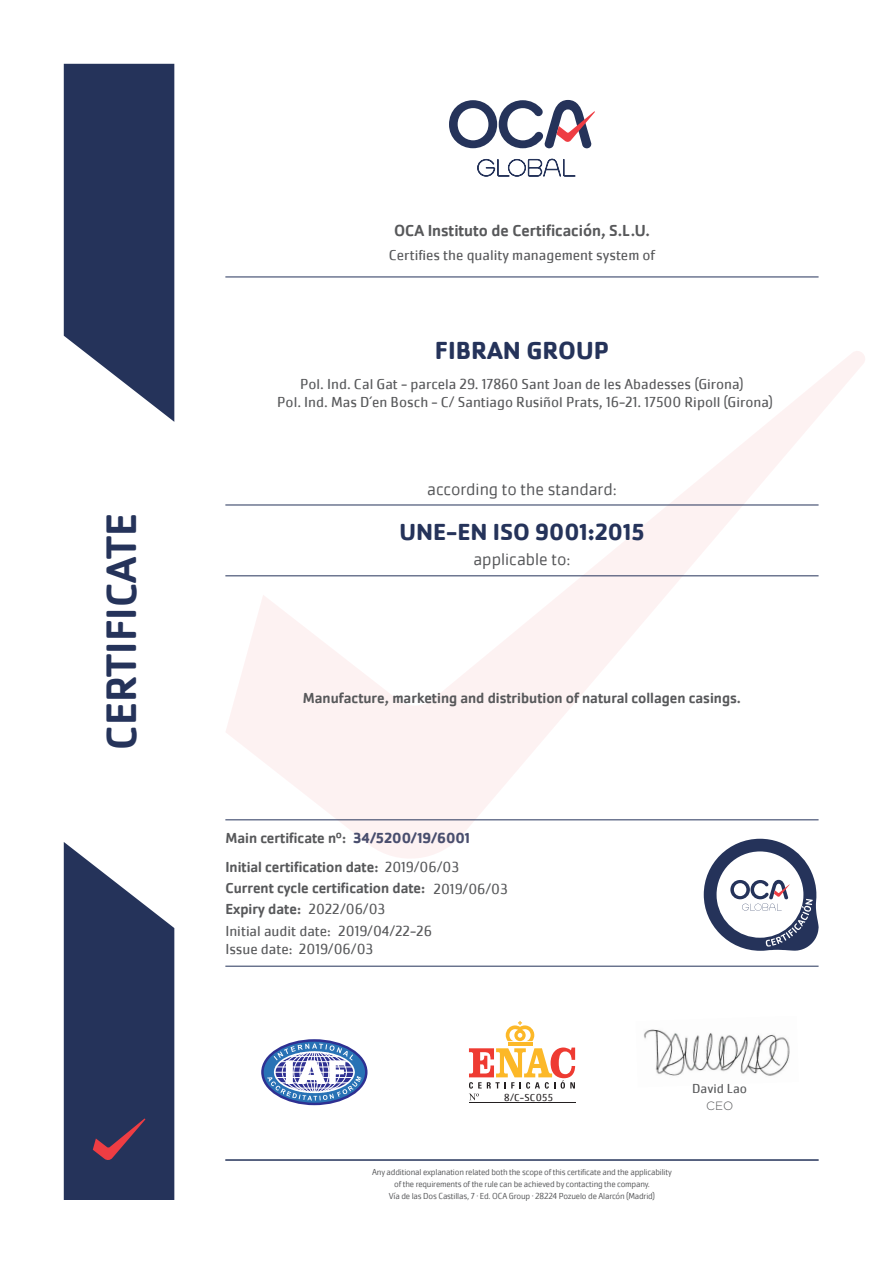
<style>
.page{position:relative;width:893px;height:1263px;background:#fff}
.page>*{position:absolute;margin:0;border:0;box-sizing:border-box;transform-origin:0 0}
.t1{font:500 43.95px "Cachet Pro";color:#25335a}
.t2{font:700 25.5px "Cachet Pro";color:#25335a}
.t3{font:700 24px "Cachet Pro";color:#25335a}
.t4{font:300 18px "Cachet Pro";color:#57585a}
.t5{font:500 16.5px "Cachet Pro";color:#57585a}
.t6{font:15px "Cachet Pro";color:#57585a}
.t7{font:500 15px "Cachet Pro";color:#57585a}
.t8{font:700 15px "Cachet Pro";color:#494e6e}
.t9{font:13.5px "Cachet Pro";color:#57585a}
.t10{font:300 12px "Gotham";color:#57585a}
.t11{font:10.5px "Cachet Pro";letter-spacing:.025em;color:#231f20}
.t12{font:300 9px "Cachet Pro";letter-spacing:-.02em;color:#57585a}
.s1{font-weight:400}
</style>
<div class="page">
<svg style="left:225px;top:351px;width:640px;height:507px"></svg>
<svg style="left:64px;top:64px;width:110px;height:358px;background:#3f4b6d"></svg>
<svg style="left:449px;top:100px;width:146px;height:48px"></svg>
<svg style="left:477px;top:159px;width:99px;height:18px"></svg>
<svg style="left:64px;top:842px;width:110px;height:358px;background:#414b6d"></svg>
<hr style="left:225px;top:277px;width:594px;height:1px;background:#25335a">
<hr style="left:508px;top:1042px;width:24px;height:4px;background:#fcb828">
<svg style="left:506px;top:1021px;width:28px;height:20px"></svg>
<hr style="left:469px;top:1102px;width:106px;height:1px;background:#231f20">
<svg style="left:469px;top:1047px;width:106px;height:53px"></svg>
<svg style="left:262px;top:1040px;width:104px;height:64px"></svg>
<div style="left:261px;top:1039px;width:106px;height:66px;border:2px solid #2e3092;border-radius:50%"></div>
<svg style="left:267px;top:1043px;width:94px;height:57px"></svg>
<hr style="left:225px;top:575px;width:594px;height:1px;background:#25335a">
<hr style="left:225px;top:505px;width:594px;height:1px;background:#25335a">
<hr style="left:225px;top:819px;width:594px;height:1px;background:#25335a">
<hr style="left:225px;top:966px;width:594px;height:1px;background:#25335a">
<svg style="left:704px;top:839px;width:115px;height:112px"></svg>
<hr style="left:225px;top:1160px;width:594px;height:1px;background:#25335a">
<img style="left:644px;top:1029px;width:146px;height:47px">
<p class="t1" style="left:96px;top:750px;width:238px;rotate:-90deg">CERTIFICATE</p>
<p class="t5" style="left:394px;top:221px;width:257px">OCA Instituto de Certificación, S.L.U.</p>
<p class="t6" style="left:389px;top:246px;width:268px">Certifies the quality management system of</p>
<p class="t2" style="left:435px;top:334px;width:176px">FIBRAN GROUP</p>
<p class="t6" style="left:300px;top:375px;width:445px">Pol. Ind. Cal Gat - parcela 29. 17860 Sant Joan de les Abadesses (Girona)</p>
<p class="t6" style="left:277px;top:393px;width:497px">Pol. Ind. Mas D´en Bosch - C/ Santiago Rusiñol Prats, 16-21. 17500 Ripoll (Girona)</p>
<p class="t4" style="left:427px;top:479px;width:191px">according to the standard:</p>
<p class="t3" style="left:399px;top:517px;width:246px">UNE-EN ISO 9001:2015</p>
<p class="t4" style="left:473px;top:549px;width:99px">applicable to:</p>
<p class="t7" style="left:303px;top:690px;width:440px">Manufacture, marketing and distribution of natural collagen casings.</p>
<p class="t8" style="left:353px;top:828px;width:118px">34/5200/19/6001</p>
<p class="t7" style="left:225px;top:829px;width:122px">Main certificate nº:</p>
<p class="t7" style="left:225px;top:879px;width:201px">Current cycle certification date:</p>
<p class="t7" style="left:225px;top:900px;width:77px">Expiry date:</p>
<p class="t6" style="left:308px;top:900px;width:78px">2022/06/03</p>
<p class="t6" style="left:338px;top:922px;width:95px">2019/04/22-26</p>
<p class="t6" style="left:225px;top:940px;width:149px">Issue date: 2019/06/03</p>
<p class="t7" style="left:225px;top:858px;width:235px">Initial certification date: <span class="s1">2019/06/03</span></p>
<p class="t6" style="left:433px;top:879px;width:76px">2019/06/03</p>
<p class="t6" style="left:225px;top:922px;width:107px">Initial audit date:</p>
<p class="t11" style="left:504px;top:1091px;width:50px">8/C-SC055</p>
<p class="t9" style="left:692px;top:1080px;width:56px">David Lao</p>
<p class="t10" style="left:706px;top:1098px;width:29px">CEO</p>
<p class="t12" style="left:372px;top:1166px;width:301px">Any additional explanation related both the scope of this certificate and the applicability</p>
<p class="t12" style="left:394px;top:1178px;width:257px">of the requirements of the rule can be achieved by contacting the company.</p>
<p class="t12" style="left:389px;top:1190px;width:268px">Vía de las Dos Castillas, 7 · Ed. OCA Group · 28224 Pozuelo de Alarcón (Madrid)</p>
</div>
